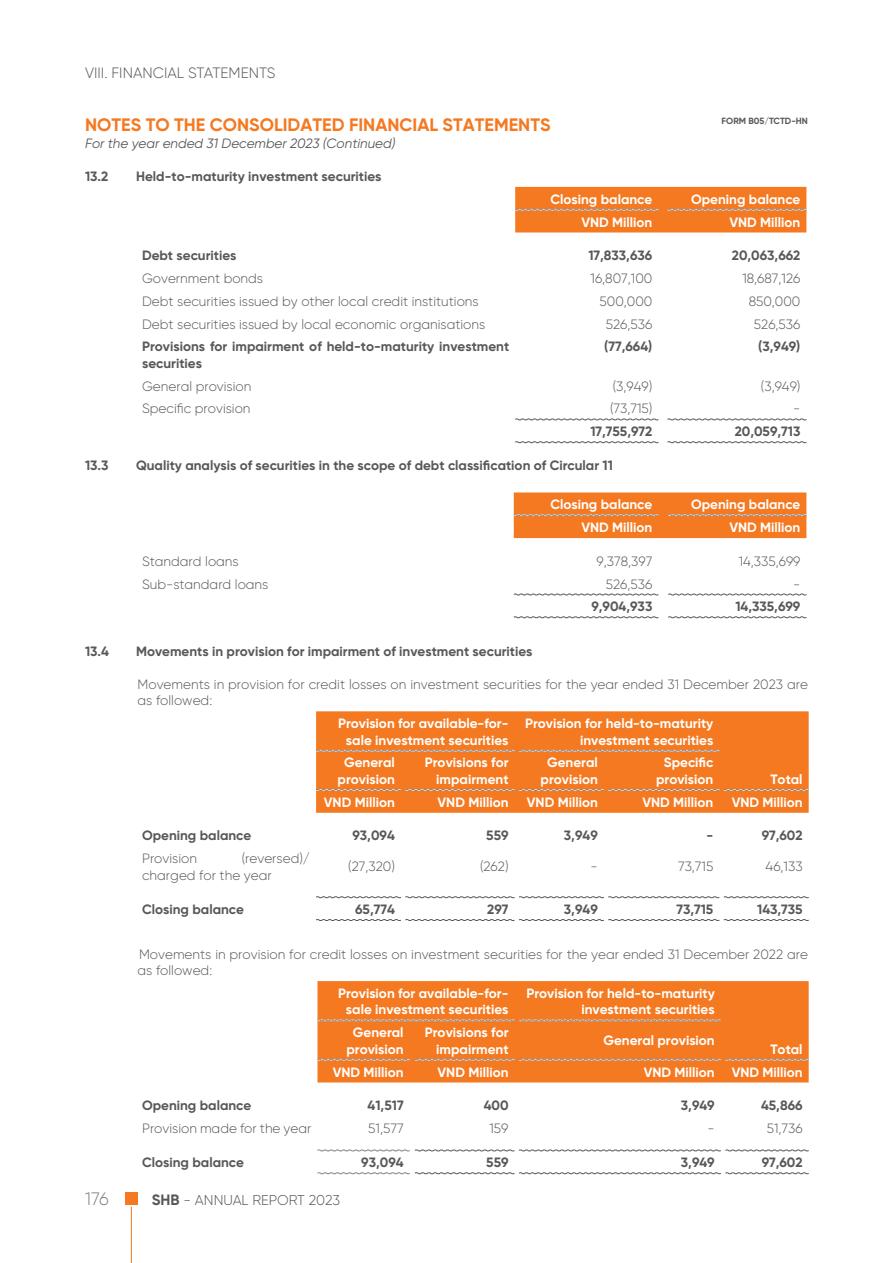
<style>
.page{position:relative;width:893px;height:1263px;background:#fff}
.page>*{position:absolute;margin:0;border:0;box-sizing:border-box;transform-origin:0 0}
.t1{font:700 18px "SVN Gilroy";color:#f47921}
.t2{font:300 18px "SVN Gilroy";color:#808285}
.t3{font:300 15px "SVN Gilroy";color:#57585a}
.t4{font:300 14.25px "SVN Gilroy";color:#57585a}
.vy_Tieu_de{font:300 13.5px/16.5px "SVN Gilroy";color:#57585a}
.vy_Tieu_de-2{font:700 13.5px/16.5px "SVN Gilroy";color:#fff;text-align:center}
.vy_Tieu_de-3{font:700 13.5px/16.5px "SVN Gilroy";color:#57585a}
.t5{font:italic 13.5px "SVN Gilroy";color:#57585a}
.t6{font:700 9px "SVN Gilroy";color:#57585a}
.s1{font-weight:700;font-size:15px}
</style>
<div class="page">
<div style="left:125px;top:1192px;width:13px;height:13px;background:#f47921"></div>
<hr style="left:131px;top:1207px;width:1px;height:56px;background:#f47921">
<svg style="left:515px;top:418px;width:144px;height:3px"></svg>
<svg style="left:515px;top:441px;width:144px;height:2px"></svg>
<svg style="left:515px;top:187px;width:292px;height:45px;background:#f17b26"></svg>
<svg style="left:667px;top:418px;width:140px;height:3px"></svg>
<svg style="left:667px;top:441px;width:140px;height:2px"></svg>
<svg style="left:513px;top:593px;width:146px;height:3px"></svg>
<svg style="left:513px;top:616px;width:146px;height:3px"></svg>
<svg style="left:513px;top:492px;width:294px;height:46px;background:#f17d2a"></svg>
<svg style="left:668px;top:593px;width:139px;height:3px"></svg>
<svg style="left:668px;top:616px;width:139px;height:3px"></svg>
<div style="left:316px;top:711px;width:493px;height:102px;background:#f47921"></div>
<svg style="left:316px;top:749px;width:404px;height:3px"></svg>
<svg style="left:316px;top:789px;width:493px;height:2px"></svg>
<svg style="left:316px;top:896px;width:493px;height:2px"></svg>
<svg style="left:316px;top:919px;width:493px;height:2px"></svg>
<div style="left:317px;top:981px;width:492px;height:101px;background:#f47921"></div>
<svg style="left:317px;top:1019px;width:404px;height:3px"></svg>
<svg style="left:317px;top:1149px;width:492px;height:3px"></svg>
<svg style="left:317px;top:1172px;width:492px;height:2px"></svg>
<svg style="left:317px;top:1058px;width:492px;height:3px"></svg>
<p class="t3" style="left:85px;top:63px;width:192px">VIII. FINANCIAL STATEMENTS</p>
<h1 class="t1" style="left:85px;top:112px;width:467px">NOTES TO THE CONSOLIDATED FINANCIAL STATEMENTS</h1>
<p class="t5" style="left:85px;top:134px;width:312px">For the year ended 31 December 2023 (Continued)</p>
<p class="vy_Tieu_de-3" style="left:85px;top:167px;width:25px">13.2</p>
<p class="vy_Tieu_de-3" style="left:136px;top:167px;width:247px">Held-to-maturity investment securities</p>
<p class="t6" style="left:722px;top:114px;width:88px">FORM B05/TCTD-HN</p>
<p class="vy_Tieu_de-2" style="left:550px;top:190px;width:103px">Closing balance</p>
<p class="vy_Tieu_de-2" style="left:691px;top:190px;width:111px">Opening balance</p>
<p class="vy_Tieu_de-2" style="left:581px;top:213px;width:72px">VND Million</p>
<p class="vy_Tieu_de-2" style="left:729px;top:213px;width:72px">VND Million</p>
<p class="vy_Tieu_de-3" style="left:142px;top:246px;width:96px">Debt securities</p>
<p class="vy_Tieu_de-3" style="left:588px;top:246px;width:66px">17,833,636</p>
<p class="vy_Tieu_de-3" style="left:732px;top:246px;width:70px">20,063,662</p>
<p class="vy_Tieu_de" style="left:142px;top:269px;width:123px">Government bonds</p>
<p class="vy_Tieu_de" style="left:591px;top:269px;width:63px">16,807,100</p>
<p class="vy_Tieu_de" style="left:742px;top:269px;width:60px">18,687,126</p>
<p class="vy_Tieu_de" style="left:142px;top:292px;width:338px">Debt securities issued by other local credit institutions</p>
<p class="vy_Tieu_de" style="left:600px;top:292px;width:54px">500,000</p>
<p class="vy_Tieu_de" style="left:749px;top:292px;width:53px">850,000</p>
<p class="vy_Tieu_de" style="left:142px;top:315px;width:345px">Debt securities issued by local economic organisations</p>
<p class="vy_Tieu_de" style="left:606px;top:315px;width:48px">526,536</p>
<p class="vy_Tieu_de" style="left:754px;top:315px;width:48px">526,536</p>
<p class="vy_Tieu_de-3" style="left:142px;top:338px;width:369px">Provisions for impairment of held-to-maturity investment securities</p>
<p class="vy_Tieu_de-3" style="left:604px;top:338px;width:50px">(77,664)</p>
<p class="vy_Tieu_de-3" style="left:758px;top:338px;width:44px">(3,949)</p>
<p class="vy_Tieu_de" style="left:142px;top:377px;width:111px">General provision</p>
<p class="vy_Tieu_de" style="left:613px;top:377px;width:41px">(3,949)</p>
<p class="vy_Tieu_de" style="left:761px;top:377px;width:41px">(3,949)</p>
<p class="vy_Tieu_de" style="left:142px;top:400px;width:110px">Specific provision</p>
<p class="vy_Tieu_de" style="left:610px;top:400px;width:44px">(73,715)</p>
<p class="vy_Tieu_de" style="left:793px;top:400px;width:9px">-</p>
<p class="vy_Tieu_de-3" style="left:590px;top:422px;width:64px">17,755,972</p>
<p class="vy_Tieu_de-3" style="left:735px;top:422px;width:67px">20,059,713</p>
<p class="vy_Tieu_de-3" style="left:85px;top:456px;width:25px">13.3</p>
<p class="vy_Tieu_de-3" style="left:136px;top:456px;width:478px">Quality analysis of securities in the scope of debt classification of Circular 11</p>
<p class="vy_Tieu_de-2" style="left:550px;top:495px;width:103px">Closing balance</p>
<p class="vy_Tieu_de-2" style="left:691px;top:495px;width:111px">Opening balance</p>
<p class="vy_Tieu_de-2" style="left:581px;top:518px;width:72px">VND Million</p>
<p class="vy_Tieu_de-2" style="left:729px;top:518px;width:72px">VND Million</p>
<p class="vy_Tieu_de" style="left:142px;top:552px;width:98px">Standard loans</p>
<p class="vy_Tieu_de" style="left:597px;top:552px;width:57px">9,378,397</p>
<p class="vy_Tieu_de" style="left:739px;top:552px;width:63px">14,335,699</p>
<p class="vy_Tieu_de" style="left:142px;top:575px;width:128px">Sub-standard loans</p>
<p class="vy_Tieu_de" style="left:606px;top:575px;width:48px">526,536</p>
<p class="vy_Tieu_de" style="left:793px;top:575px;width:9px">-</p>
<p class="vy_Tieu_de-3" style="left:591px;top:597px;width:62px">9,904,933</p>
<p class="vy_Tieu_de-3" style="left:735px;top:597px;width:67px">14,335,699</p>
<p class="vy_Tieu_de-3" style="left:85px;top:642px;width:26px">13.4</p>
<p class="vy_Tieu_de-3" style="left:136px;top:642px;width:398px">Movements in provision for impairment of investment securities</p>
<p class="vy_Tieu_de" style="left:138px;top:675px;width:672px">Movements in provision for credit losses on investment securities for the year ended 31 December 2023 are as followed:</p>
<p class="vy_Tieu_de-2" style="left:338px;top:714px;width:172px">Provision for available-for&shy;sale investment securities</p>
<p class="vy_Tieu_de-2" style="left:525px;top:714px;width:190px;text-align:right">Provision for held-to-maturity investment securities</p>
<p class="vy_Tieu_de-2" style="left:770px;top:770px;width:34px">Total</p>
<p class="vy_Tieu_de-2" style="left:338px;top:754px;width:59px">General provision</p>
<p class="vy_Tieu_de-2" style="left:425px;top:754px;width:85px;text-align:right">Provisions for impairment</p>
<p class="vy_Tieu_de-2" style="left:541px;top:754px;width:59px">General provision</p>
<p class="vy_Tieu_de-2" style="left:656px;top:754px;width:59px">Specific provision</p>
<p class="vy_Tieu_de-2" style="left:324px;top:793px;width:72px">VND Million</p>
<p class="vy_Tieu_de-2" style="left:438px;top:793px;width:72px">VND Million</p>
<p class="vy_Tieu_de-2" style="left:527px;top:793px;width:72px">VND Million</p>
<p class="vy_Tieu_de-2" style="left:642px;top:793px;width:72px">VND Million</p>
<p class="vy_Tieu_de-2" style="left:732px;top:793px;width:72px">VND Million</p>
<p class="vy_Tieu_de-3" style="left:142px;top:827px;width:111px">Opening balance</p>
<p class="vy_Tieu_de-3" style="left:352px;top:827px;width:44px">93,094</p>
<p class="vy_Tieu_de-3" style="left:486px;top:827px;width:24px">559</p>
<p class="vy_Tieu_de-3" style="left:564px;top:827px;width:35px">3,949</p>
<p class="vy_Tieu_de-3" style="left:706px;top:827px;width:8px">-</p>
<p class="vy_Tieu_de-3" style="left:762px;top:827px;width:42px">97,602</p>
<p class="vy_Tieu_de" style="left:142px;top:849px;width:56px">Provision</p>
<p class="vy_Tieu_de" style="left:142px;top:849px;width:170px;text-indent:100px">(reversed)/ charged for the year</p>
<p class="vy_Tieu_de" style="left:348px;top:858px;width:48px">(27,320)</p>
<p class="vy_Tieu_de" style="left:480px;top:858px;width:30px">(262)</p>
<p class="vy_Tieu_de" style="left:591px;top:858px;width:9px">-</p>
<p class="vy_Tieu_de" style="left:678px;top:858px;width:37px">73,715</p>
<p class="vy_Tieu_de" style="left:766px;top:858px;width:39px">46,133</p>
<p class="vy_Tieu_de-3" style="left:142px;top:900px;width:103px">Closing balance</p>
<p class="vy_Tieu_de-3" style="left:355px;top:900px;width:41px">65,774</p>
<p class="vy_Tieu_de-3" style="left:487px;top:900px;width:23px">297</p>
<p class="vy_Tieu_de-3" style="left:564px;top:900px;width:35px">3,949</p>
<p class="vy_Tieu_de-3" style="left:676px;top:900px;width:38px">73,715</p>
<p class="vy_Tieu_de-3" style="left:757px;top:900px;width:47px">143,735</p>
<p class="vy_Tieu_de" style="left:138px;top:945px;width:672px">Movements in provision for credit losses on investment securities for the year ended 31 December 2022 are as followed:</p>
<p class="vy_Tieu_de-2" style="left:338px;top:984px;width:172px">Provision for available-for&shy;sale investment securities</p>
<p class="vy_Tieu_de-2" style="left:526px;top:984px;width:190px;text-align:right">Provision for held-to-maturity investment securities</p>
<p class="vy_Tieu_de-2" style="left:770px;top:1040px;width:34px">Total</p>
<p class="vy_Tieu_de-2" style="left:346px;top:1023px;width:59px">General provision</p>
<p class="vy_Tieu_de-2" style="left:425px;top:1023px;width:85px;text-align:right">Provisions for impairment</p>
<p class="vy_Tieu_de-2" style="left:603px;top:1032px;width:113px">General provision</p>
<p class="vy_Tieu_de-2" style="left:333px;top:1063px;width:72px">VND Million</p>
<p class="vy_Tieu_de-2" style="left:438px;top:1063px;width:72px">VND Million</p>
<p class="vy_Tieu_de-2" style="left:644px;top:1063px;width:72px">VND Million</p>
<p class="vy_Tieu_de-2" style="left:732px;top:1063px;width:72px">VND Million</p>
<p class="vy_Tieu_de-3" style="left:142px;top:1096px;width:111px">Opening balance</p>
<p class="vy_Tieu_de-3" style="left:368px;top:1096px;width:38px">41,517</p>
<p class="vy_Tieu_de-3" style="left:484px;top:1096px;width:26px">400</p>
<p class="vy_Tieu_de-3" style="left:681px;top:1096px;width:35px">3,949</p>
<p class="vy_Tieu_de-3" style="left:761px;top:1096px;width:43px">45,866</p>
<p class="vy_Tieu_de" style="left:142px;top:1119px;width:171px">Provision made for the year</p>
<p class="vy_Tieu_de" style="left:368px;top:1119px;width:37px">51,577</p>
<p class="vy_Tieu_de" style="left:489px;top:1119px;width:21px">159</p>
<p class="vy_Tieu_de" style="left:708px;top:1119px;width:9px">-</p>
<p class="vy_Tieu_de" style="left:767px;top:1119px;width:37px">51,736</p>
<p class="vy_Tieu_de-3" style="left:142px;top:1153px;width:103px">Closing balance</p>
<p class="vy_Tieu_de-3" style="left:361px;top:1153px;width:44px">93,094</p>
<p class="vy_Tieu_de-3" style="left:486px;top:1153px;width:24px">559</p>
<p class="vy_Tieu_de-3" style="left:681px;top:1153px;width:35px">3,949</p>
<p class="vy_Tieu_de-3" style="left:762px;top:1153px;width:42px">97,602</p>
<h1 class="t2" style="left:85px;top:1186px;width:25px">176</h1>
<p class="t4" style="left:152px;top:1190px;width:190px"><span class="s1">SHB</span> - ANNUAL REPORT 2023</p>
</div>
